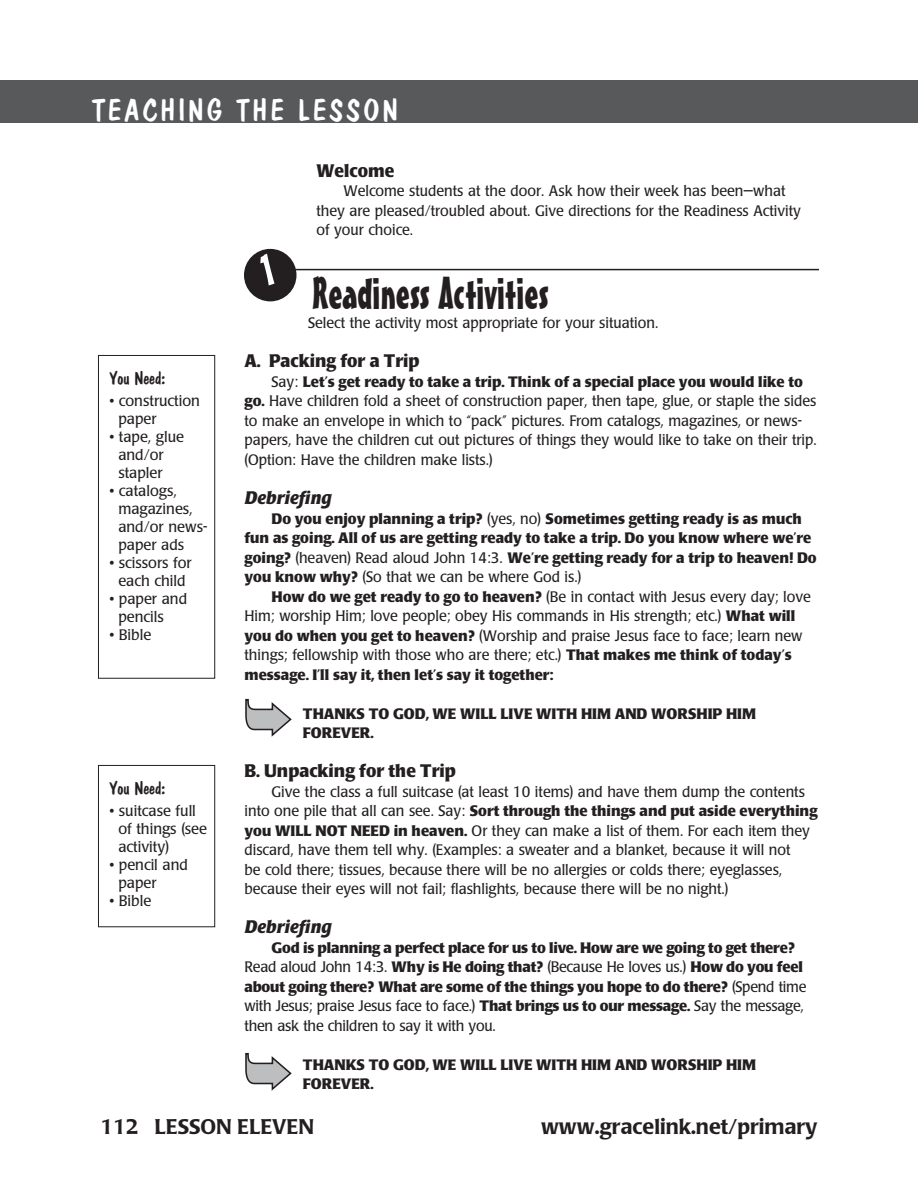
<style>
.page{position:relative;width:918px;height:1202px;background:#fff}
.page>*{position:absolute;margin:0;border:0;box-sizing:border-box;transform-origin:0 0}
.section_title{font:45px "Mister Earl BT";color:#231f20}
.t1{font:30px "Dom Casual D";letter-spacing:.1em;color:#fff}
.t2{font:500 21px "Poppl Laudatio";color:#231f20}
.subhead{font:700 18px "Poppl Laudatio";color:#231f20;scale:.95 1}
.subhead-2{font:italic 700 18px "Poppl Laudatio";color:#231f20}
.You_Need_head{font:18px "Dom Casual D";color:#231f20}
.body{font:15px/19.5px "Poppl Laudatio";color:#231f20;scale:.95 1}
.body-2{font:700 15px/19.5px "Poppl Laudatio";color:#231f20}
.You_Need_items{font:15px/18px "Poppl Laudatio";color:#231f20}
.body-Xindent{font:700 15px/19.5px "Poppl Laudatio";color:#231f20}
.s1{font-weight:700}
.s2{font-weight:400}
</style>
<div class="page">
<hr style="left:292px;top:269px;width:527px;height:1px;background:#231f20">
<div style="left:0;top:80px;width:891px;height:43px;background:#58595b"></div>
<svg style="left:245px;top:699px;width:47px;height:37px"></svg>
<div style="left:891px;top:80px;width:27px;height:43px;background:#58595b"></div>
<div style="left:98px;top:355px;width:117px;height:323px;border:1px solid #231f20"></div>
<div style="left:98px;top:765px;width:117px;height:162px;border:1px solid #231f20"></div>
<svg style="left:245px;top:1052px;width:47px;height:38px"></svg>
<svg style="left:244px;top:249px;width:53px;height:52px"></svg>
<p class="t1" style="left:92px;top:92px;width:307px">TEACHING THE LESSON</p>
<p class="You_Need_head" style="left:109px;top:367px;width:58px">You Need:</p>
<p class="You_Need_items" style="left:118px;top:392px;width:83px;text-indent:-9px">• construction paper</p>
<p class="You_Need_items" style="left:118px;top:428px;width:67px;text-indent:-9px">• tape, glue and/or stapler</p>
<p class="You_Need_items" style="left:118px;top:482px;width:90px;text-indent:-9px">• catalogs, magazines, and/or news&shy;paper ads</p>
<p class="You_Need_items" style="left:109px;top:554px;width:84px;text-align:center">• scissors for each child</p>
<p class="You_Need_items" style="left:118px;top:590px;width:70px;text-indent:-9px">• paper and pencils</p>
<p class="You_Need_items" style="left:109px;top:626px;width:43px">• Bible</p>
<p class="You_Need_head" style="left:109px;top:777px;width:58px">You Need:</p>
<p class="You_Need_items" style="left:118px;top:802px;width:90px;text-indent:-9px">• suitcase full of things (see activity)</p>
<p class="You_Need_items" style="left:118px;top:856px;width:71px;text-indent:-9px">• pencil and paper</p>
<p class="You_Need_items" style="left:109px;top:892px;width:43px">• Bible</p>
<p class="subhead" style="left:316px;top:160px;width:84px">Welcome</p>
<p class="body" style="left:316px;top:182px;width:511px;text-indent:27px">Welcome students at the door. Ask how their week has been—what they are pleased/troubled about. Give directions for the Readiness Activity of your choice.</p>
<p class="section_title" style="left:312px;top:265px;width:238px">Readiness Activities</p>
<p class="body" style="left:308px;top:314px;width:370px">Select the activity most appropriate for your situation.</p>
<p class="subhead" style="left:244px;top:351px;width:186px">A. Packing for a Trip</p>
<p class="body" style="left:244px;top:372px;width:604px;text-indent:27px">Say: <span class="s1">Let’s get ready to take a trip. Think of a special place you would like to go.</span> Have children fold a sheet of construction paper, then tape, glue, or staple the sides to make an envelope in which to “pack” pictures. From catalogs, magazines, or news&shy;papers, have the children cut out pictures of things they would like to take on their trip. (Option: Have the children make lists.)</p>
<p class="subhead-2" style="left:244px;top:487px;width:89px">Debriefing</p>
<p class="body-2" style="left:244px;top:509px;width:574px;text-indent:27px">Do you enjoy planning a trip? <span class="s2">(yes, no)</span> Sometimes getting ready is as much fun as going. All of us are getting ready to take a trip. Do you know where we’re going? <span class="s2">(heaven) Read aloud John 14:3.</span> We’re getting ready for a trip to heaven! Do you know why? <span class="s2">(So that we can be where God is.)</span></p>
<p class="body" style="left:244px;top:587px;width:598px;text-indent:27px"><span class="s1">How do we get ready to go to heaven?</span> (Be in contact with Jesus every day; love Him; worship Him; love people; obey His commands in His strength; etc.) <span class="s1">What will you do when you get to heaven?</span> (Worship and praise Jesus face to face; learn new things; fellowship with those who are there; etc.) <span class="s1">That makes me think of today’s message. I’ll say it, then let’s say it together:</span></p>
<p class="body-Xindent" style="left:303px;top:704px;width:455px">THANKS TO GOD, WE WILL LIVE WITH HIM AND WORSHIP HIM<br>FOREVER.</p>
<p class="subhead" style="left:244px;top:760px;width:224px">B. Unpacking for the Trip</p>
<p class="body" style="left:244px;top:782px;width:605px;text-indent:27px">Give the class a full suitcase (at least 10 items) and have them dump the contents into one pile that all can see. Say: <span class="s1">Sort through the things and put aside everything you WILL NOT NEED in heaven.</span> Or they can make a list of them. For each item they discard, have them tell why. (Examples: a sweater and a blanket, because it will not<br>be cold there; tissues, because there will be no allergies or colds there; eyeglasses, because their eyes will not fail; flashlights, because there will be no night.)</p>
<p class="subhead-2" style="left:244px;top:916px;width:89px">Debriefing</p>
<p class="body-2" style="left:244px;top:938px;width:564px;text-indent:27px">God is planning a perfect place for us to live. How are we going to get there?<br><span class="s2">Read aloud John 14:3.</span> Why is He doing that? <span class="s2">(Because He loves us.)</span> How do you feel about going there? What are some of the things you hope to do there? <span class="s2">(Spend time with Jesus; praise Jesus face to face.)</span> That brings us to our message. <span class="s2">Say the message, then ask the children to say it with you.</span></p>
<p class="body-Xindent" style="left:303px;top:1055px;width:455px">THANKS TO GOD, WE WILL LIVE WITH HIM AND WORSHIP HIM<br>FOREVER.</p>
<p class="t2" style="left:100px;top:1115px;width:215px">112 LESSON ELEVEN</p>
<p class="t2" style="left:541px;top:1115px;width:278px">www.gracelink.net/primary</p>
</div>
